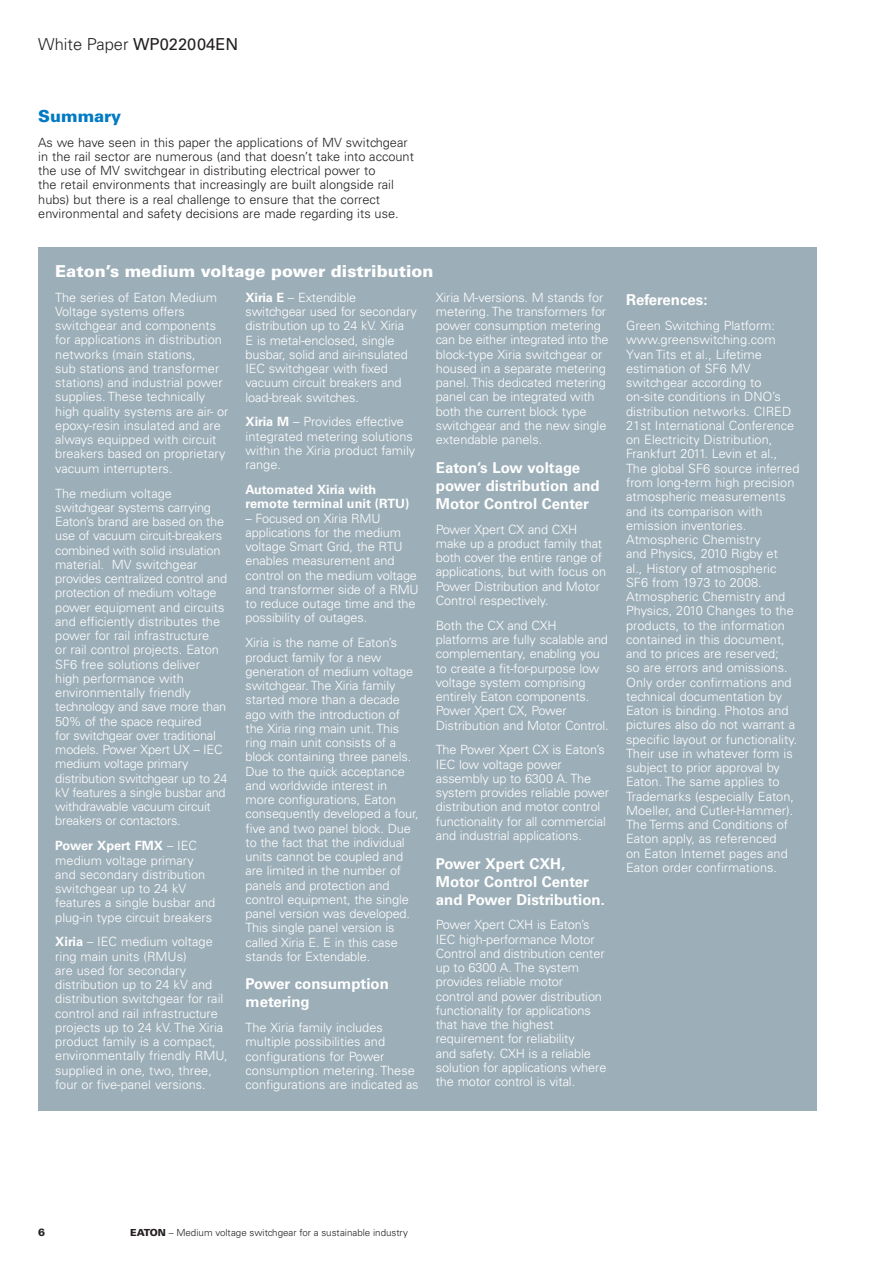
<style>
.page{position:relative;width:893px;height:1263px;background:#fff}
.page>*{position:absolute;margin:0;border:0;box-sizing:border-box;transform-origin:0 0}
.t1{font:900 16.5px "Univers LT Std";color:#fff}
.t2{font:300 16.5px "Univers LT Std";color:#231f20}
.t3{font:900 16.5px "Univers LT Std";color:#007ac3}
.t4{font:700 15px/18px "Univers LT Std";color:#fff}
.t5{font:300 12.75px/14.2px "Univers LT Std";letter-spacing:-.01em;color:#fff}
.t6{font:300 12.75px/14.2px "Univers LT Std";color:#231f20}
.t7{font:700 12.75px/14.2px "Univers LT Std";color:#fff}
.t8{font:900 10.5px "Univers LT Std";color:#231f20}
.t9{font:300 9.75px "Univers LT Std";color:#231f20}
.s1{font-weight:400}
.s2{font-weight:700}
.s3{font-weight:900}
</style>
<div class="page">
<div style="left:38px;top:248px;width:778px;height:863px;background:#9caeb8"></div>
<p class="t2" style="left:38px;top:34px;width:202px">White Paper <span class="s1">WP022004EN</span></p>
<p class="t3" style="left:38px;top:105px;width:85px">Summary</p>
<p class="t6" style="left:38px;top:135px;width:377px">As we have seen in this paper the applications of MV switchgear in the rail sector are numerous (and that doesn’t take into account the use of MV switchgear in distributing electrical power to<br>the retail environments that increasingly are built alongside rail hubs) but there is a real challenge to ensure that the correct environmental and safety decisions are made regarding its use.</p>
<p class="t1" style="left:55px;top:260px;width:380px">Eaton’s medium voltage power distribution</p>
<p class="t5" style="left:55px;top:290px;width:175px">The series of Eaton Medium<br>Voltage systems offers switchgear and components for applications in distribution networks (main stations,<br>sub stations and transformer stations) and industrial power supplies. These technically high quality systems are air- or epoxy-resin insulated and are always equipped with circuit breakers based on proprietary vacuum interrupters.</p>
<p class="t5" style="left:55px;top:486px;width:174px">The medium voltage switchgear systems carrying<br>Eaton’s brand are based on the use of vacuum circuit-breakers combined with solid insulation material. MV switchgear provides centralized control and protection of medium voltage power equipment and circuits and efficiently distributes the power for rail infrastructure<br>or rail control projects. Eaton<br>SF6 free solutions deliver<br>high performance with environmentally friendly technology and save more than<br>50% of the space required<br>for switchgear over traditional models. Power Xpert UX – IEC medium voltage primary distribution switchgear up to 24 kV features a single busbar and withdrawable vacuum circuit breakers or contactors.</p>
<p class="t5" style="left:55px;top:839px;width:162px"><span class="s2">Power Xpert FMX</span> – IEC medium voltage primary and secondary distribution switchgear up to 24 kV features a single busbar and plug-in type circuit breakers</p>
<p class="t5" style="left:55px;top:935px;width:174px"><span class="s2">Xiria</span> – IEC medium voltage ring main units (RMUs)<br>are used for secondary distribution up to 24 kV and distribution switchgear for rail control and rail infrastructure projects up to 24 kV. The Xiria product family is a compact, environmentally friendly RMU, supplied in one, two, three, four or five-panel versions.</p>
<p class="t5" style="left:436px;top:290px;width:174px">Xiria M-versions. M stands for metering. The transformers for power consumption metering can be either integrated into the block-type Xiria switchgear or housed in a separate metering panel. This dedicated metering panel can be integrated with both the current block type switchgear and the new single extendable panels.</p>
<p class="t4" style="left:436px;top:458px;width:165px">Eaton’s Low voltage power distribution and<br>Motor Control Center</p>
<p class="t5" style="left:436px;top:522px;width:172px">Power Xpert CX and CXH make up a product family that both cover the entire range of applications, but with focus on<br>Power Distribution and Motor<br>Control respectively.</p>
<p class="t5" style="left:436px;top:618px;width:174px">Both the CX and CXH platforms are fully scalable and complementary, enabling you to create a fit-for-purpose low voltage system comprising entirely Eaton components.<br>Power Xpert CX, Power<br>Distribution and Motor Control.</p>
<p class="t5" style="left:436px;top:743px;width:175px">The Power Xpert CX is Eaton’s<br>IEC low voltage power assembly up to 6300 A. The system provides reliable power distribution and motor control functionality for all commercial and industrial applications.</p>
<p class="t4" style="left:436px;top:854px;width:171px">Power Xpert CXH,<br>Motor Control Center and Power Distribution.</p>
<p class="t5" style="left:436px;top:918px;width:172px">Power Xpert CXH is Eaton’s<br>IEC high-performance Motor<br>Control and distribution center up to 6300 A. The system provides reliable motor<br>control and power distribution functionality for applications that have the highest requirement for reliability<br>and safety. CXH is a reliable solution for applications where the motor control is vital.</p>
<p class="t5" style="left:246px;top:290px;width:173px"><span class="s2">Xiria E</span> – Extendible switchgear used for secondary distribution up to 24 kV. Xiria<br>E is metal-enclosed, single busbar, solid and air-insulated<br>IEC switchgear with fixed vacuum circuit breakers and load-break switches.</p>
<p class="t5" style="left:246px;top:415px;width:171px"><span class="s2">Xiria M</span> – Provides effective integrated metering solutions within the Xiria product family range.</p>
<p class="t7" style="left:246px;top:483px;width:165px">Automated Xiria with remote terminal unit (RTU)</p>
<p class="t5" style="left:246px;top:511px;width:175px">– Focused on Xiria RMU applications for the medium voltage Smart Grid, the RTU enables measurement and control on the medium voltage and transformer side of a RMU to reduce outage time and the possibility of outages.</p>
<p class="t5" style="left:246px;top:636px;width:175px">Xiria is the name of Eaton’s product family for a new generation of medium voltage switchgear. The Xiria family started more than a decade ago with the introduction of the Xiria ring main unit. This ring main unit consists of a block containing three panels.<br>Due to the quick acceptance and worldwide interest in more configurations, Eaton consequently developed a four, five and two panel block. Due to the fact that the individual units cannot be coupled and are limited in the number of panels and protection and control equipment, the single panel version was developed.<br>This single panel version is called Xiria E. E in this case stands for Extendable.</p>
<p class="t4" style="left:246px;top:975px;width:145px">Power consumption metering</p>
<p class="t5" style="left:246px;top:1020px;width:174px">The Xiria family includes multiple possibilities and configurations for Power consumption metering. These configurations are indicated as</p>
<p class="t4" style="left:626px;top:291px;width:83px">References:</p>
<p class="t5" style="left:626px;top:319px;width:175px">Green Switching Platform: www.greenswitching.com<br>Yvan Tits et al., Lifetime estimation of SF6 MV switchgear according to on-site conditions in DNO’s distribution networks. CIRED<br>21st International Conference on Electricity Distribution,<br>Frankfurt 2011. Levin et al.,<br>The global SF6 source inferred from long-term high precision atmospheric measurements and its comparison with emission inventories.<br>Atmospheric Chemistry<br>and Physics, 2010 Rigby et<br>al., History of atmospheric<br>SF6 from 1973 to 2008.<br>Atmospheric Chemistry and<br>Physics, 2010 Changes to the products, to the information contained in this document, and to prices are reserved;<br>so are errors and omissions.<br>Only order confirmations and technical documentation by<br>Eaton is binding. Photos and pictures also do not warrant a specific layout or functionality.<br>Their use in whatever form is subject to prior approval by<br>Eaton. The same applies to<br>Trademarks (especially Eaton,<br>Moeller, and Cutler-Hammer).<br>The Terms and Conditions of<br>Eaton apply, as referenced<br>on Eaton Internet pages and<br>Eaton order confirmations.</p>
<p class="t8" style="left:38px;top:1225px;width:9px">6</p>
<p class="t9" style="left:130px;top:1227px;width:279px"><span class="s3">EATON</span> – Medium voltage switchgear for a sustainable industry</p>
</div>
